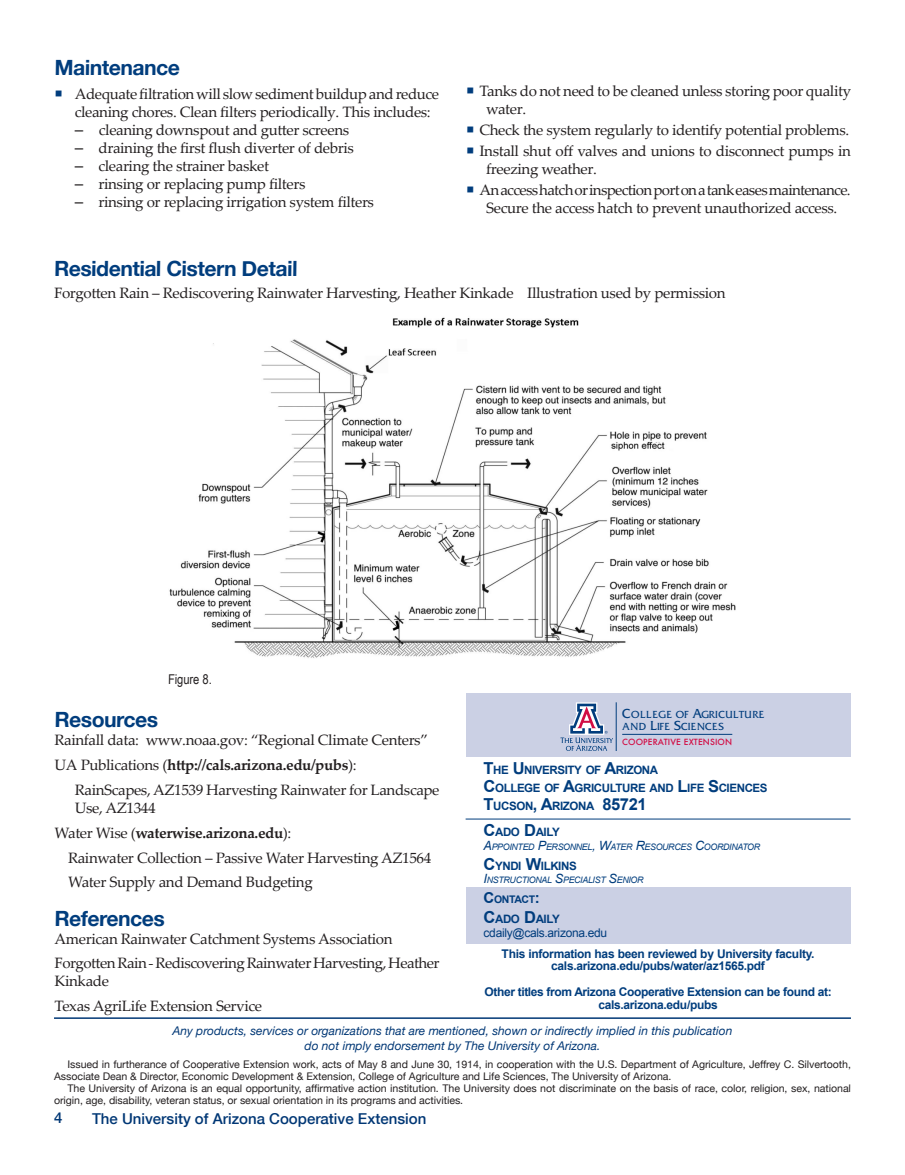
<style>
.page{position:relative;width:905px;height:1175px;background:#fff}
.page>*{position:absolute;margin:0;border:0;box-sizing:border-box;transform-origin:0 0}
.t1{font:700 21px "Helvetica Neue";color:#013d7d}
.t2{font:15px/18px "Palatino Linotype";letter-spacing:-.02em;color:#231f20}
.t3{font:700 15px "Palatino Linotype";color:#231f20}
.t4{font:500 15px "Helvetica Neue";color:#013775}
.t5{font:700 15px "Arial";color:#013d7d}
.t6{font:13.5px "Arial Narrow";color:#231f20}
.t7{font:700 12px "Arial";letter-spacing:-.025em;color:#013d7d}
.Subhead_1{font:italic 12px "Helvetica Neue";color:#013775}
.t8{font:12px "Arial";letter-spacing:-.025em;color:#013d7d}
.t9{font:700 11.55px "Arial";letter-spacing:-.035em;color:#013d7d}
.t10{font:10.8px/12.5px "Friz Quadrata Std";letter-spacing:.05em;color:#013d7d}
.t11{font:10.5px/12px "Helvetica Neue";color:#231f20}
.t12{font:700 10.5px "Arial";color:#013d7d}
.t13{font:italic 8.85px "Arial";letter-spacing:-.035em;color:#013d7d}
.t14{font:500 8.4px "Futura";letter-spacing:.015em;color:#d20d44}
.s1{color:#013d7d}
.s2{font-family:"Helvetica"}
.s3{font-weight:400}
.s4{font-size:13.8px}
.s5{font-size:16.5px}
.s6{font-size:12.75px}
.s7{font-size:15px}
</style>
<div class="page">
<hr style="left:54px;top:1017px;width:796px;height:1px;background:#013775">
<div style="left:465px;top:887px;width:385px;height:56px;background:#cbd0e4"></div>
<div style="left:465px;top:693px;width:385px;height:64px;background:#cbd0e4"></div>
<hr style="left:465px;top:818px;width:385px;height:1px;background:#013d7d">
<img style="left:169px;top:317px;width:567px;height:341px">
<hr style="left:616px;top:702px;width:1px;height:48px;background:#013d7d">
<hr style="left:622px;top:734px;width:110px;height:1px;background:#013d7d">
<svg style="left:560px;top:702px;width:53px;height:48px"></svg>
<p class="t1" style="left:54px;top:51px;width:127px">Maintenance</p>
<p class="t2" style="left:75px;top:85px;width:366px;text-indent:-20px"><span class="s1">○</span> Adequate filtration will slow sediment buildup and reduce cleaning chores. Clean filters periodically. This includes:</p>
<p class="t2" style="left:75px;top:121px;width:276px"><span class="s2">–</span> cleaning downspout and gutter screens</p>
<p class="t2" style="left:75px;top:139px;width:281px"><span class="s2">–</span> draining the first flush diverter of debris</p>
<p class="t2" style="left:75px;top:157px;width:196px"><span class="s2">–</span> clearing the strainer basket</p>
<p class="t2" style="left:75px;top:175px;width:232px"><span class="s2">–</span> rinsing or replacing pump filters</p>
<p class="t2" style="left:75px;top:193px;width:301px"><span class="s2">–</span> rinsing or replacing irrigation system filters</p>
<p class="t2" style="left:486px;top:81px;width:366px;text-indent:-20px"><span class="s1">○</span> Tanks do not need to be cleaned unless storing poor quality water.</p>
<p class="t2" style="left:466px;top:120px;width:385px"><span class="s1">○</span> Check the system regularly to identify potential problems.</p>
<p class="t2" style="left:486px;top:141px;width:366px;text-indent:-20px"><span class="s1">○</span> Install shut off valves and unions to disconnect pumps in freezing weather.</p>
<p class="t2" style="left:466px;top:181px;width:386px;text-align:center"><span class="s1">○</span> An access hatch or inspection port on a tank eases maintenance.<br>Secure the access hatch to prevent unauthorized access.</p>
<p class="t1" style="left:54px;top:252px;width:245px">Residential Cistern Detail</p>
<p class="t2" style="left:54px;top:283px;width:673px">Forgotten Rain – Rediscovering Rainwater Harvesting, Heather Kinkade Illustration used by permission</p>
<p class="t6" style="left:168px;top:669px;width:46px">Figure 8.</p>
<p class="t1" style="left:54px;top:703px;width:106px">Resources</p>
<p class="t2" style="left:54px;top:730px;width:375px">Rainfall data: www.noaa.gov: “Regional Climate Centers”</p>
<p class="t3" style="left:54px;top:754px;width:304px"><span class="s3">UA Publications (</span>http://cals.arizona.edu/pubs<span class="s3">):</span></p>
<p class="t2" style="left:75px;top:780px;width:366px">RainScapes, AZ1539 Harvesting Rainwater for Landscape<br>Use, AZ1344</p>
<p class="t3" style="left:54px;top:822px;width:239px"><span class="s3">Water Wise (</span>waterwise.arizona.edu<span class="s3">):</span></p>
<p class="t2" style="left:68px;top:847px;width:365px">Rainwater Collection – Passive Water Harvesting AZ1564</p>
<p class="t2" style="left:68px;top:872px;width:246px">Water Supply and Demand Budgeting</p>
<p class="t1" style="left:54px;top:901px;width:112px">References</p>
<p class="t2" style="left:54px;top:928px;width:340px">American Rainwater Catchment Systems Association</p>
<p class="t2" style="left:54px;top:953px;width:387px">Forgotten Rain - Rediscovering Rainwater Harvesting, Heather<br>Kinkade</p>
<p class="t2" style="left:54px;top:996px;width:209px">Texas AgriLife Extension Service</p>
<p class="t10" style="left:622px;top:708px;width:144px"><span class="s4">C</span>OLLEGE OF <span class="s4">A</span>GRICULTURE<br>AND <span class="s4">L</span>IFE <span class="s4">S</span>CIENCES</p>
<p class="t14" style="left:622px;top:736px;width:111px">COOPERATIVE EXTENSION</p>
<p class="t9" style="left:483px;top:762px;width:176px"><span class="s5">T</span>HE <span class="s5">U</span>NIVERSITY OF <span class="s5">A</span>RIZONA</p>
<p class="t9" style="left:483px;top:780px;width:285px"><span class="s5">C</span>OLLEGE OF <span class="s5">A</span>GRICU LTU RE AND <span class="s5">L</span>IFE <span class="s5">S</span>CIENCES</p>
<p class="t9" style="left:483px;top:798px;width:164px"><span class="s5">T</span>UCSON<span class="s5">, A</span>RIZONA <span class="s5">85721</span></p>
<p class="t9" style="left:483px;top:824px;width:78px"><span class="s5">C</span>ADO <span class="s5">D</span>AILY</p>
<p class="t13" style="left:483px;top:841px;width:278px"><span class="s6">A</span>PPOINTED <span class="s6">P</span>ERSONNEL<span class="s6">, W</span>ATER <span class="s6">R</span>ESOURCES <span class="s6">C</span>OORDINATOR</p>
<p class="t9" style="left:483px;top:857px;width:95px"><span class="s5">C</span>YNDI <span class="s5">W</span>ILKINS</p>
<p class="t13" style="left:483px;top:874px;width:161px"><span class="s6">I</span>NSTRUCTIONAL <span class="s6">S</span>PECIALIST <span class="s6">S</span>ENIOR</p>
<p class="t12" style="left:483px;top:892px;width:33px"><span class="s7">C</span>ONTACT</p>
<p class="t5" style="left:535px;top:888px;width:6px">:</p>
<p class="t9" style="left:483px;top:911px;width:78px"><span class="s5">C</span>ADO <span class="s5">D</span>AILY</p>
<p class="t8" style="left:483px;top:924px;width:125px">cdaily@cals.arizona.edu</p>
<p class="t7" style="left:501px;top:945px;width:314px">This information has been reviewed by University faculty.</p>
<p class="t7" style="left:551px;top:958px;width:215px">cals.arizona.edu/pubs/water/az1565.pdf</p>
<p class="t7" style="left:484px;top:983px;width:348px">Other titles from Arizona Cooperative Extension can be found at:</p>
<p class="t7" style="left:598px;top:997px;width:121px">cals.arizona.edu/pubs</p>
<p class="Subhead_1" style="left:172px;top:1022px;width:561px">Any products, services or organizations that are mentioned, shown or indirectly implied in this publication</p>
<p class="Subhead_1" style="left:304px;top:1036px;width:297px">do not imply endorsement by The University of Arizona.</p>
<p class="t11" style="left:54px;top:1058px;width:798px;text-indent:14px">Issued in furtherance of Cooperative Extension work, acts of May 8 and June 30, 1914, in cooperation with the U.S. Department of Agriculture, Jeffrey C. Silvertooth,<br>Associate Dean &amp; Director, Economic Development &amp; Extension, College of Agriculture and Life Sciences, The University of Arizona.</p>
<p class="t11" style="left:54px;top:1082px;width:798px;text-indent:14px">The University of Arizona is an equal opportunity, affirmative action institution. The University does not discriminate on the basis of race, color, religion, sex, national origin, age, disability, veteran status, or sexual orientation in its programs and activities.</p>
<p class="t4" style="left:54px;top:1105px;width:10px">4</p>
<p class="t4" style="left:92px;top:1106px;width:336px">The University of Arizona Cooperative Extension</p>
</div>
